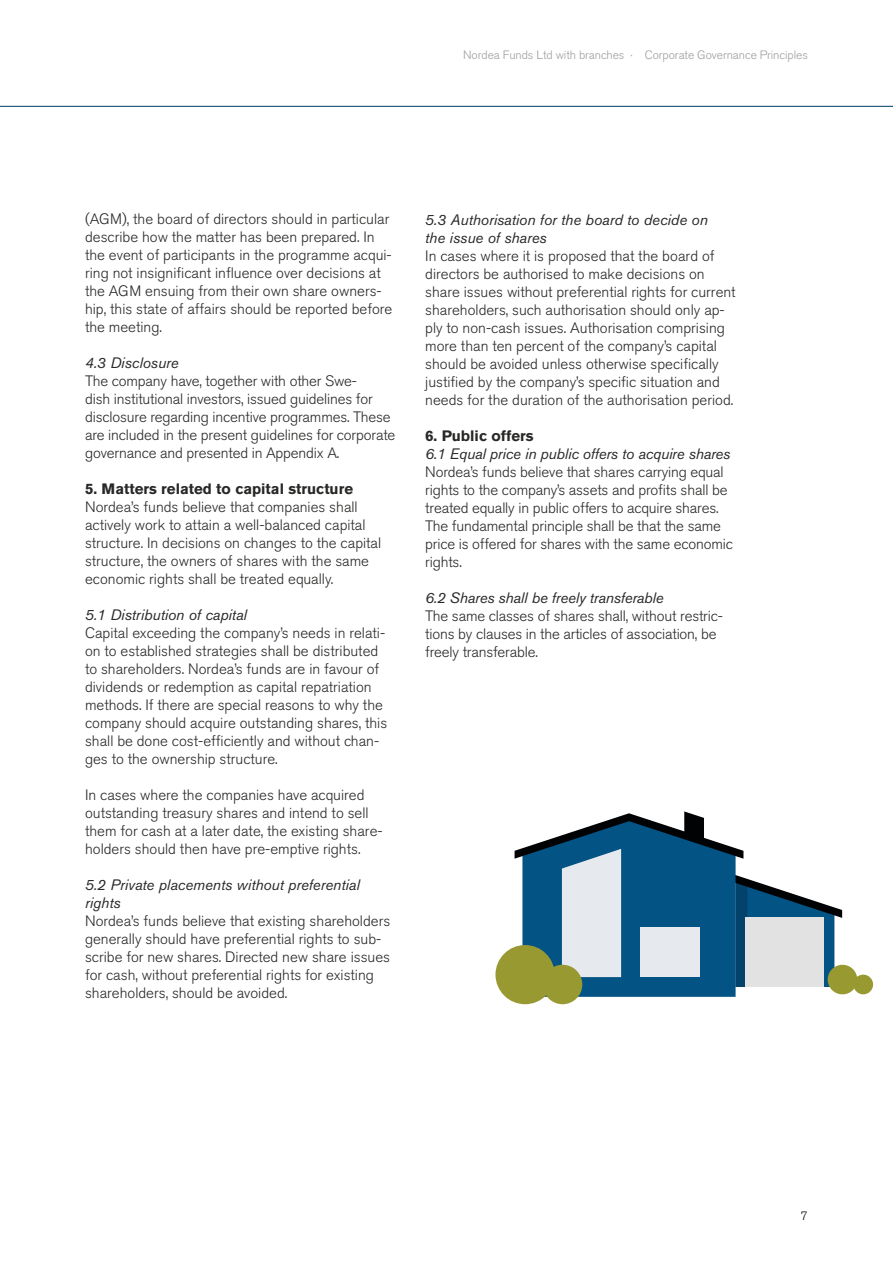
<style>
.page{position:relative;width:893px;height:1263px;background:#fff}
.page>*{position:absolute;margin:0;border:0;box-sizing:border-box;transform-origin:0 0}
.t1{font:300 15px/18px "Akzidenz Grotesk BE";color:#282827}
.t2{font:italic 15px/18px "Akzidenz Grotesk BE";color:#282827}
.t3{font:700 15px "Akzidenz Grotesk BE";color:#282827}
.t4{font:300 12px "Akzidenz Grotesk BE";letter-spacing:-.005em;color:#9d9d9c}
.t5{font:300 12px "Akzidenz Grotesk BE";color:#000}
</style>
<div class="page">
<hr style="left:0;top:106px;width:893px;height:1px;background:#003a63">
<div style="left:828px;top:965px;width:29px;height:29px;background:#999932;border-radius:50%"></div>
<div style="left:853px;top:975px;width:20px;height:19px;background:#999932;border-radius:50%"></div>
<svg style="left:515px;top:811px;width:327px;height:186px"></svg>
<div style="left:641px;top:928px;width:59px;height:49px;background:#e6eaef"></div>
<div style="left:495px;top:945px;width:60px;height:59px;background:#999932;border-radius:50%"></div>
<div style="left:543px;top:965px;width:39px;height:39px;background:#999932;border-radius:50%"></div>
<p class="t4" style="left:463px;top:48px;width:346px">Nordea Funds Ltd with branches · Corporate Governance Principles</p>
<p class="t1" style="left:85px;top:210px;width:309px">(AGM), the board of directors should in particular describe how the matter has been prepared. In the event of participants in the programme acqui&shy;ring not insignificant influence over decisions at the AGM ensuing from their own share owners&shy;hip, this state of affairs should be reported before the meeting.</p>
<p class="t2" style="left:85px;top:354px;width:95px">4.3 Disclosure</p>
<p class="t1" style="left:85px;top:372px;width:312px">The company have, together with other Swe-<br>dish institutional investors, issued guidelines for disclosure regarding incentive programmes. These are included in the present guidelines for corporate governance and presented in Appendix A.</p>
<p class="t3" style="left:85px;top:480px;width:270px">5. Matters related to capital structure</p>
<p class="t1" style="left:85px;top:498px;width:298px">Nordea’s funds believe that companies shall actively work to attain a well-balanced capital structure. In decisions on changes to the capital structure, the owners of shares with the same economic rights shall be treated equally.</p>
<p class="t2" style="left:85px;top:606px;width:163px">5.1 Distribution of capital</p>
<p class="t1" style="left:85px;top:624px;width:304px">Capital exceeding the company’s needs in relati&shy;on to established strategies shall be distributed to shareholders. Nordea’s funds are in favour of dividends or redemption as capital repatriation methods. If there are special reasons to why the company should acquire outstanding shares, this shall be done cost-efficiently and without chan&shy;ges to the ownership structure.</p>
<p class="t1" style="left:85px;top:786px;width:299px">In cases where the companies have acquired outstanding treasury shares and intend to sell them for cash at a later date, the existing share&shy;holders should then have pre-emptive rights.</p>
<p class="t2" style="left:85px;top:876px;width:276px">5.2 Private placements without preferential rights</p>
<p class="t1" style="left:85px;top:912px;width:307px">Nordea’s funds believe that existing shareholders generally should have preferential rights to sub&shy;scribe for new shares. Directed new share issues for cash, without preferential rights for existing shareholders, should be avoided.</p>
<p class="t2" style="left:425px;top:210px;width:284px">5.3 Authorisation for the board to decide on the issue of shares</p>
<p class="t1" style="left:425px;top:247px;width:312px">In cases where it is proposed that the board of directors be authorised to make decisions on share issues without preferential rights for current shareholders, such authorisation should only ap&shy;ply to non-cash issues. Authorisation comprising more than ten percent of the company’s capital should be avoided unless otherwise specifically justified by the company’s specific situation and needs for the duration of the authorisation period.</p>
<p class="t3" style="left:425px;top:427px;width:110px">6. Public offers</p>
<p class="t2" style="left:425px;top:444px;width:307px">6.1 Equal price in public offers to acquire shares</p>
<p class="t1" style="left:425px;top:463px;width:309px">Nordea’s funds believe that shares carrying equal rights to the company’s assets and profits shall be treated equally in public offers to acquire shares.<br>The fundamental principle shall be that the same price is offered for shares with the same economic rights.</p>
<p class="t2" style="left:425px;top:588px;width:240px">6.2 Shares shall be freely transferable</p>
<p class="t1" style="left:425px;top:607px;width:299px">The same classes of shares shall, without restric&shy;tions by clauses in the articles of association, be freely transferable.</p>
<p class="t5" style="left:801px;top:1209px;width:8px">7</p>
</div>
